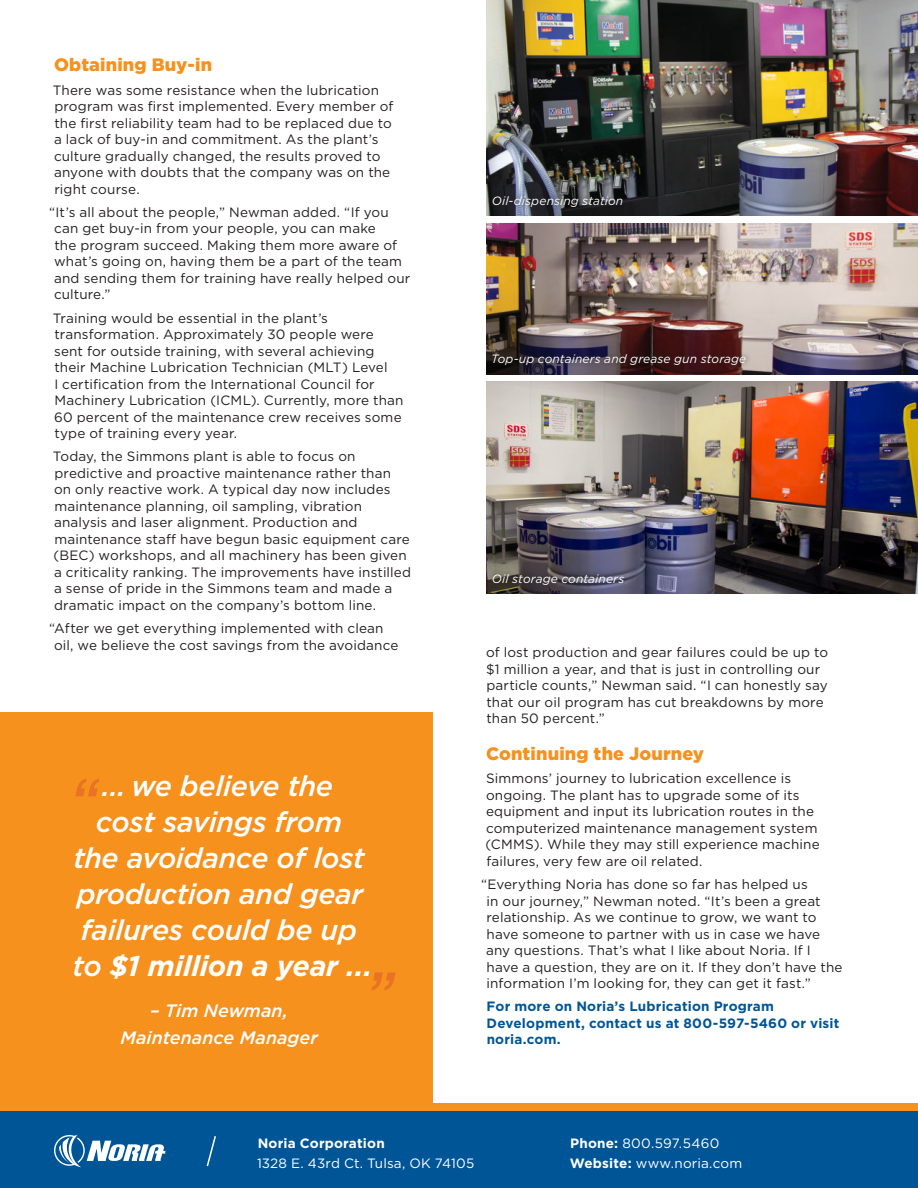
<style>
.page{position:relative;width:918px;height:1188px;background:#fff}
.page>*{position:absolute;margin:0;border:0;box-sizing:border-box;transform-origin:0 0}
.t1{font:italic 78px "Swiss 721 BT";color:#e97324}
.t2{font:italic 500 28.5px/36px "Gotham";letter-spacing:-.015em;color:#fff;text-align:center}
.t3{font:900 18px "Gotham";letter-spacing:.01em;color:#f6911e}
.t4{font:italic 500 18px/27px "Gotham";color:#fff;text-align:center}
.t5{font:13.5px/16.5px "Gotham";letter-spacing:.01em;color:#231f20}
.t6{font:700 13.5px/16.5px "Gotham";letter-spacing:.015em;color:#005596}
.t7{font:13.5px/20.2px "Gotham";letter-spacing:.015em;color:#fff}
.t8{font:700 13.5px "Gotham";letter-spacing:.015em;color:#fff}
.t9{font:italic 12px "Gotham";letter-spacing:.01em;color:#fff}
.s1{font-weight:700}
</style>
<div class="page">
<img style="left:486px;top:0;width:432px;height:216px">
<img style="left:486px;top:224px;width:432px;height:150px">
<img style="left:486px;top:381px;width:432px;height:213px">
<div style="left:487px;top:190px;width:141px;height:23px;background:#231f20;opacity:.75"></div>
<div style="left:487px;top:349px;width:265px;height:22px;background:#231f20;opacity:.75"></div>
<div style="left:487px;top:568px;width:142px;height:23px;background:#231f20;opacity:.75"></div>
<div style="left:0;top:712px;width:432px;height:391px;background:#f6911e"></div>
<div style="left:0;top:1111px;width:918px;height:77px;background:#005596"></div>
<div style="left:0;top:1103px;width:918px;height:8px;background:#f6911e"></div>
<svg style="left:54px;top:1135px;width:112px;height:32px"></svg>
<svg style="left:206px;top:1136px;width:10px;height:31px"></svg>
<h3 class="t3" style="left:54px;top:57px;width:160px">Obtaining Buy-in</h3>
<p class="t5" style="left:53px;top:82px;width:342px">There was some resistance when the lubrication program was first implemented. Every member of the first reliability team had to be replaced due to a lack of buy-in and commitment. As the plant’s culture gradually changed, the results proved to anyone with doubts that the company was on the right course.</p>
<p class="t5" style="left:54px;top:205px;width:358px;text-indent:-5px">“It’s all about the people,” Newman added. “If you can get buy-in from your people, you can make<br>the program succeed. Making them more aware of what’s going on, having them be a part of the team and sending them for training have really helped our culture.”</p>
<p class="t5" style="left:53px;top:310px;width:352px">Training would be essential in the plant’s transformation. Approximately 30 people were sent for outside training, with several achieving their Machine Lubrication Technician (MLT) Level<br>I certification from the International Council for Machinery Lubrication (ICML). Currently, more than 60 percent of the maintenance crew receives some type of training every year.</p>
<p class="t5" style="left:53px;top:449px;width:360px">Today, the Simmons plant is able to focus on predictive and proactive maintenance rather than<br>on only reactive work. A typical day now includes maintenance planning, oil sampling, vibration analysis and laser alignment. Production and maintenance staff have begun basic equipment care (BEC) workshops, and all machinery has been given a criticality ranking. The improvements have instilled a sense of pride in the Simmons team and made a dramatic impact on the company’s bottom line.</p>
<p class="t5" style="left:54px;top:621px;width:346px;text-indent:-5px">“After we get everything implemented with clean oil, we believe the cost savings from the avoidance</p>
<h2 class="t2" style="left:72px;top:770px;width:302px">... we believe the<br>cost savings from<br>the avoidance of lost production and gear failures could be up to <span class="s1">$1 million a year ...</span></h2>
<h3 class="t4" style="left:120px;top:998px;width:199px">– Tim Newman,<br>Maintenance Manager</h3>
<h1 class="t1" style="left:67px;top:779px;width:34px">“</h1>
<h1 class="t1" style="left:364px;top:971px;width:34px">”</h1>
<p class="t9" style="left:492px;top:195px;width:133px">Oil-dispensing station</p>
<p class="t9" style="left:491px;top:354px;width:257px">Top-up containers and grease gun storage</p>
<p class="t9" style="left:492px;top:573px;width:134px">Oil storage containers</p>
<p class="t5" style="left:486px;top:645px;width:344px">of lost production and gear failures could be up to $1 million a year, and that is just in controlling our particle counts,” Newman said. “I can honestly say that our oil program has cut breakdowns by more than 50 percent.”</p>
<h3 class="t3" style="left:486px;top:746px;width:220px">Continuing the Journey</h3>
<p class="t5" style="left:486px;top:771px;width:336px">Simmons’ journey to lubrication excellence is ongoing. The plant has to upgrade some of its equipment and input its lubrication routes in the computerized maintenance management system (CMMS). While they may still experience machine failures, very few are oil related.</p>
<p class="t5" style="left:486px;top:877px;width:358px;text-indent:-5px">“Everything Noria has done so far has helped us<br>in our journey,” Newman noted. “It’s been a great relationship. As we continue to grow, we want to have someone to partner with us in case we have any questions. That’s what I like about Noria. If I have a question, they are on it. If they don’t have the information I’m looking for, they can get it fast.”</p>
<p class="t6" style="left:487px;top:999px;width:354px">For more on Noria’s Lubrication Program<br>Development, contact us at 800-597-5460 or visit noria.com.</p>
<p class="t8" style="left:258px;top:1137px;width:129px">Noria Corporation</p>
<p class="t7" style="left:257px;top:1154px;width:219px">1328 E. 43rd Ct. Tulsa, OK 74105</p>
<p class="t7" style="left:570px;top:1134px;width:174px"><span class="s1">Phone:</span> 800.597.5460<br><span class="s1">Website:</span> www.noria.com</p>
</div>
